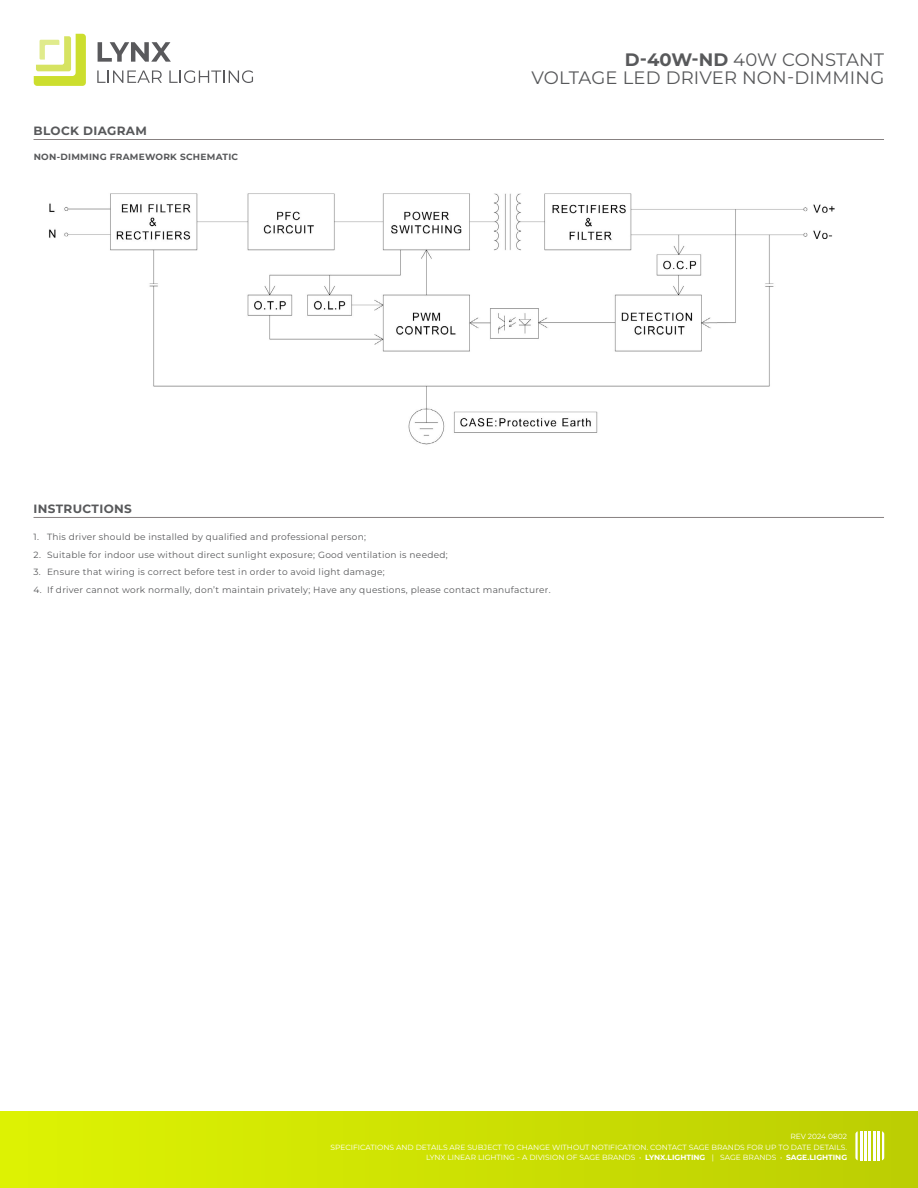
<style>
.page{position:relative;width:918px;height:1188px;background:#fff}
.page>*{position:absolute;margin:0;border:0;box-sizing:border-box;transform-origin:0 0}
.t1{font:18px/18px "Montserrat";letter-spacing:.01em;color:#58595b;text-align:right}
.t2{font:700 12px "Montserrat";letter-spacing:.03em;color:#58595b}
.t3{font:9px "Montserrat";letter-spacing:.03em;color:#58595b}
.t4{font:700 9px "Montserrat";letter-spacing:.03em;color:#58595b}
.t5{font:7.5px/10.5px "Montserrat";color:#fff;text-align:right}
.s1{font-weight:700}
</style>
<div class="page">
<svg style="left:98px;top:42px;width:73px;height:20px"></svg>
<svg style="left:97px;top:71px;width:65px;height:12px"></svg>
<svg style="left:169px;top:70px;width:84px;height:13px"></svg>
<svg style="left:34px;top:34px;width:52px;height:52px"></svg>
<div style="left:0;top:1111px;width:918px;height:77px;background:linear-gradient(to right,#def302,#bcce05)"></div>
<hr style="left:864px;top:1131px;width:3px;height:29px;background:#fff">
<hr style="left:873px;top:1131px;width:2px;height:29px;background:#fff">
<hr style="left:860px;top:1131px;width:2px;height:29px;background:#fff">
<hr style="left:869px;top:1131px;width:2px;height:29px;background:#fff">
<svg style="left:882px;top:1131px;width:2px;height:29px"></svg>
<hr style="left:878px;top:1131px;width:2px;height:29px;background:#fff">
<svg style="left:855px;top:1131px;width:3px;height:29px"></svg>
<hr style="left:34px;top:517px;width:850px;height:1px;background:#878181">
<hr style="left:34px;top:139px;width:850px;height:1px;background:#878181">
<img style="left:49px;top:193px;width:786px;height:252px">
<h2 class="t2" style="left:34px;top:122px;width:115px">BLOCK DIAGRAM</h2>
<p class="t4" style="left:34px;top:150px;width:206px">NON-DIMMING FRAMEWORK SCHEMATIC</p>
<h1 class="t1" style="left:531px;top:50px;width:354px"><span class="s1">D-40W-ND</span> 40W CONSTANT<br>VOLTAGE LED DRIVER NON-DIMMING</h1>
<h2 class="t2" style="left:34px;top:500px;width:100px">INSTRUCTIONS</h2>
<p class="t3" style="left:34px;top:531px;width:334px">1. This driver should be installed by qualified and professional person;</p>
<p class="t3" style="left:34px;top:548px;width:416px">2. Suitable for indoor use without direct sunlight exposure; Good ventilation is needed;</p>
<p class="t3" style="left:34px;top:566px;width:353px">3. Ensure that wiring is correct before test in order to avoid light damage;</p>
<p class="t3" style="left:34px;top:583px;width:519px">4. If driver cannot work normally, don’t maintain privately; Have any questions, please contact manufacturer.</p>
<p class="t5" style="left:331px;top:1131px;width:518px">REV 2024 0802<br>SPECIFICATIONS AND DETAILS ARE SUBJECT TO CHANGE WITHOUT NOTIFICATION. CONTACT SAGE BRANDS FOR UP TO DATE DETAILS.<br>LYNX LINEAR LIGHTING - A DIVISION OF SAGE BRANDS • <span class="s1">LYNX.LIGHTING</span> | SAGE BRANDS • <span class="s1">SAGE.LIGHTING</span></p>
</div>
